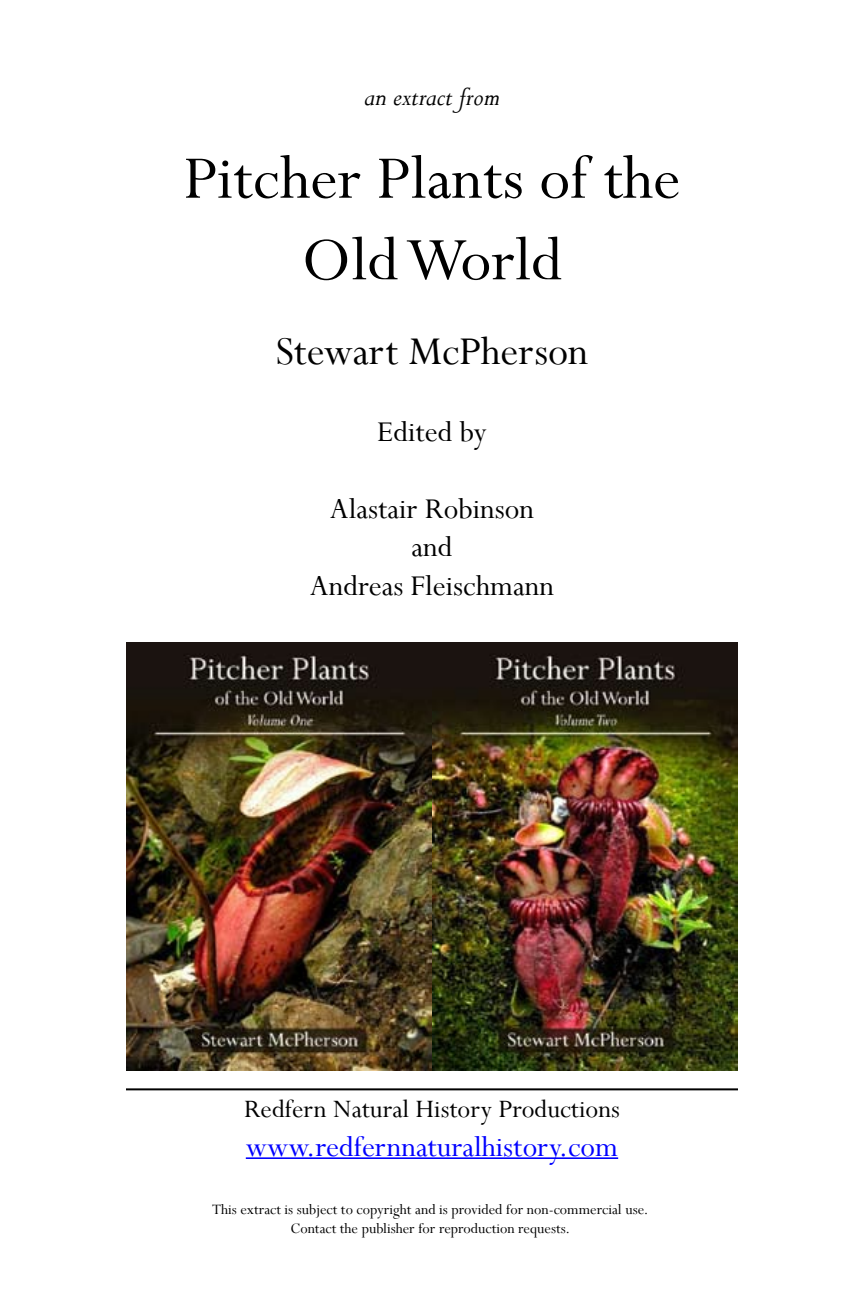
<style>
.page{position:relative;width:864px;height:1296px;background:#fff}
.page>*{position:absolute;margin:0;border:0;box-sizing:border-box;transform-origin:0 0}
.t1{font:68px/81.6px "Perpetua";color:#000;text-align:center}
.t2{font:44px "Perpetua";color:#000}
.t3{font:32px/38.4px "Perpetua";color:#000;text-align:center}
.t4{font:32px "Perpetua";color:#00f}
.t5{font:28px "Perpetua";color:#000}
.t6{font:italic 28px "Perpetua";color:#000}
.t7{font:16px/19.2px "Perpetua";color:#000;text-align:center}
</style>
<div class="page">
<hr style="left:126px;top:1088px;width:612px;height:2px;background:#000">
<hr style="left:246px;top:1157px;width:372px;height:2px;background:#00f">
<img style="left:126px;top:643px;width:612px;height:428px">
<h3 class="t6" style="left:364px;top:79px;width:137px">an extract from</h3>
<h1 class="t1" style="left:183px;top:136px;width:499px">Pitcher Plants of the<br>Old World</h1>
<h2 class="t2" style="left:276px;top:324px;width:314px">Stewart McPherson</h2>
<h3 class="t3" style="left:377px;top:412px;width:111px">Edited by</h3>
<h3 class="t3" style="left:310px;top:489px;width:246px">Alastair Robinson and<br>Andreas Fleischmann</h3>
<h3 class="t5" style="left:244px;top:1092px;width:377px">Redfern Natural History Productions</h3>
<h3 class="t4" style="left:246px;top:1126px;width:374px">www.redfernnaturalhistory.com</h3>
<p class="t7" style="left:212px;top:1200px;width:438px">This extract is subject to copyright and is provided for non-commercial use.<br>Contact the publisher for reproduction requests.</p>
</div>
